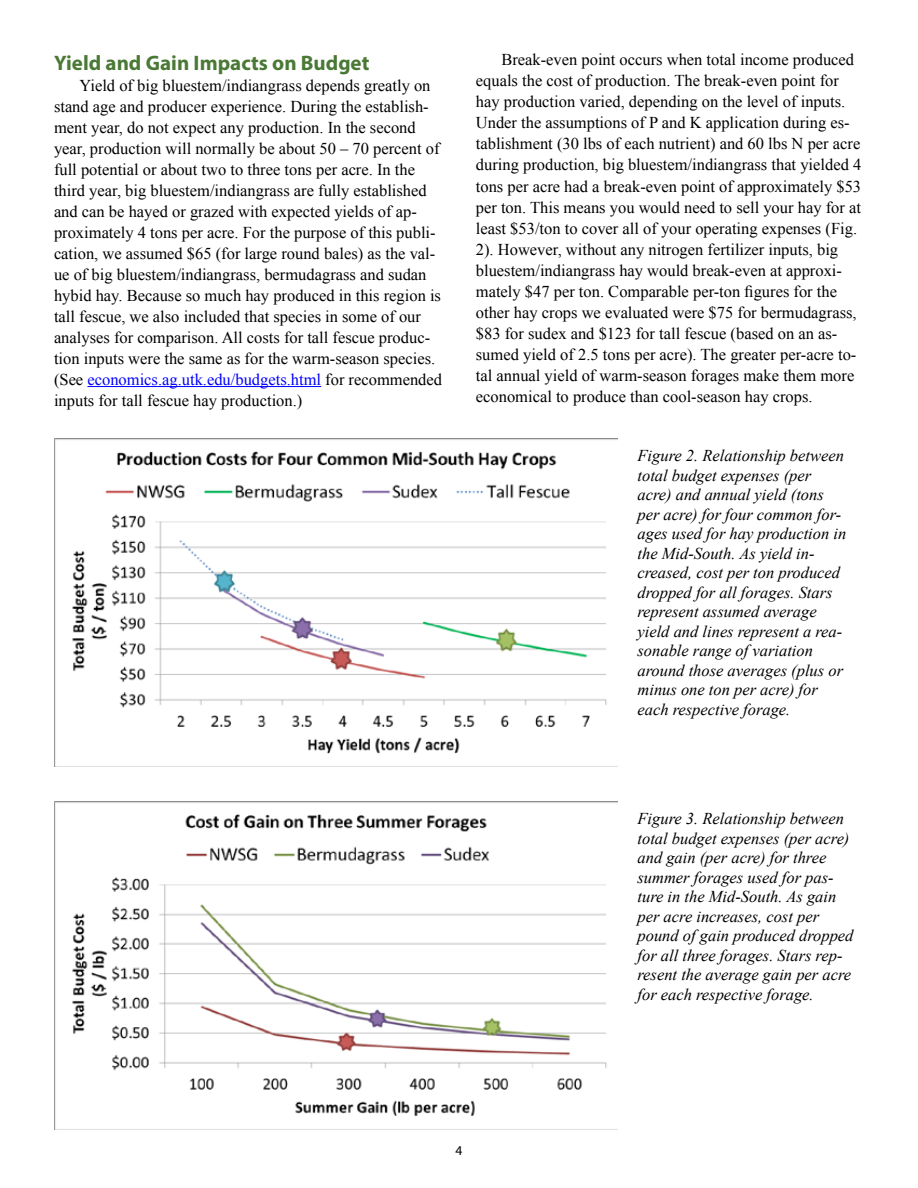
<style>
.page{position:relative;width:918px;height:1188px;background:#fff}
.page>*{position:absolute;margin:0;border:0;box-sizing:border-box;transform-origin:0 0}
.t1{font:700 21px "Myriad Pro";color:#4a7935}
.t2{font:16.5px/21px "Times New Roman";color:#000}
.t3{font:italic 16.5px/19.5px "Times New Roman";color:#000}
.t4{font:13.5px "Myriad Pro";color:#000}
.s1{color:#00f}
</style>
<div class="page">
<hr style="left:87px;top:386px;width:234px;height:1px;background:#00f">
<img style="left:54px;top:438px;width:564px;height:328px">
<img style="left:54px;top:801px;width:564px;height:328px">
<p class="t1" style="left:54px;top:49px;width:317px">Yield and Gain Impacts on Budget</p>
<p class="t2" style="left:54px;top:74px;width:390px;text-indent:25px">Yield of big bluestem/indiangrass depends greatly on stand age and producer experience. During the establish&shy;ment year, do not expect any production. In the second year, production will normally be about 50 – 70 percent of full potential or about two to three tons per acre. In the third year, big bluestem/indiangrass are fully established and can be hayed or grazed with expected yields of ap&shy;proximately 4 tons per acre. For the purpose of this publi&shy;cation, we assumed $65 (for large round bales) as the val&shy;ue of big bluestem/indiangrass, bermudagrass and sudan hybid hay. Because so much hay produced in this region is tall fescue, we also included that species in some of our analyses for comparison. All costs for tall fescue produc&shy;tion inputs were the same as for the warm-season species. (See <span class="s1">economics.ag.utk.edu/budgets.html</span> for recommended inputs for tall fescue hay production.)</p>
<p class="t2" style="left:476px;top:49px;width:387px;text-indent:25px">Break-even point occurs when total income produced equals the cost of production. The break-even point for hay production varied, depending on the level of inputs.<br>Under the assumptions of P and K application during es&shy;tablishment (30 lbs of each nutrient) and 60 lbs N per acre during production, big bluestem/indiangrass that yielded 4 tons per acre had a break-even point of approximately $53 per ton. This means you would need to sell your hay for at least $53/ton to cover all of your operating expenses (Fig.<br>2). However, without any nitrogen fertilizer inputs, big bluestem/indiangrass hay would break-even at approxi&shy;mately $47 per ton. Comparable per-ton figures for the other hay crops we evaluated were $75 for bermudagrass, $83 for sudex and $123 for tall fescue (based on an as&shy;sumed yield of 2.5 tons per acre). The greater per-acre to&shy;tal annual yield of warm-season forages make them more economical to produce than cool-season hay crops.</p>
<p class="t3" style="left:638px;top:445px;width:210px">Figure 2. Relationship between total budget expenses (per acre) and annual yield (tons per acre) for four common for&shy;ages used for hay production in the Mid-South. As yield in&shy;creased, cost per ton produced dropped for all forages. Stars represent assumed average yield and lines represent a rea&shy;sonable range of variation around those averages (plus or minus one ton per acre) for each respective forage.</p>
<p class="t3" style="left:638px;top:809px;width:218px">Figure 3. Relationship between total budget expenses (per acre) and gain (per acre) for three summer forages used for pas&shy;ture in the Mid-South. As gain per acre increases, cost per pound of gain produced dropped for all three forages. Stars rep&shy;resent the average gain per acre for each respective forage.</p>
<p class="t4" style="left:456px;top:1142px;width:8px">4</p>
</div>
